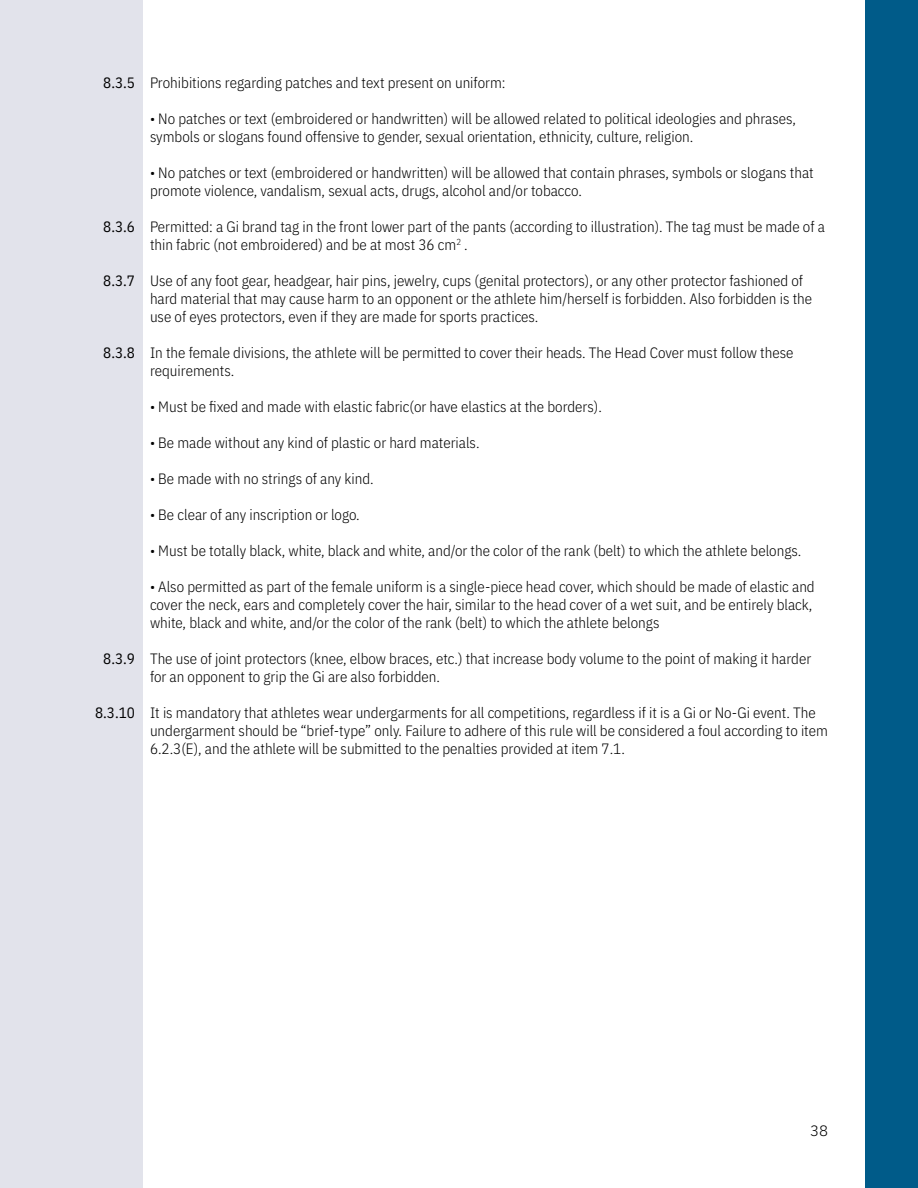
<style>
.page{position:relative;width:918px;height:1188px;background:#fff}
.page>*{position:absolute;margin:0;border:0;box-sizing:border-box;transform-origin:0 0}
.t1{font:300 15px/18px "IBM Plex Sans Cond";color:#000}
.t2{font:15px "IBM Plex Sans Cond";color:#000}
.t3{font:300 15px "IBM Plex Sans";color:#000}
</style>
<div class="page">
<div style="left:0;top:0;width:142px;height:1188px;background:#e2e3eb"></div>
<div style="left:866px;top:0;width:52px;height:1188px;background:#005b89"></div>
<p class="t2" style="left:103px;top:71px;width:33px">8.3.5</p>
<p class="t2" style="left:103px;top:215px;width:33px">8.3.6</p>
<p class="t2" style="left:103px;top:269px;width:33px">8.3.7</p>
<p class="t2" style="left:103px;top:341px;width:33px">8.3.8</p>
<p class="t2" style="left:103px;top:647px;width:33px">8.3.9</p>
<p class="t2" style="left:95px;top:701px;width:41px">8.3.10</p>
<p class="t1" style="left:150px;top:73px;width:357px">Prohibitions regarding patches and text present on uniform:</p>
<p class="t1" style="left:150px;top:109px;width:648px">• No patches or text (embroidered or handwritten) will be allowed related to political ideologies and phrases, symbols or slogans found offensive to gender, sexual orientation, ethnicity, culture, religion.</p>
<p class="t1" style="left:150px;top:163px;width:665px">• No patches or text (embroidered or handwritten) will be allowed that contain phrases, symbols or slogans that promote violence, vandalism, sexual acts, drugs, alcohol and/or tobacco.</p>
<p class="t1" style="left:150px;top:217px;width:676px">Permitted: a Gi brand tag in the front lower part of the pants (according to illustration). The tag must be made of a thin fabric (not embroidered) and be at most 36 cm<sup>2</sup> .</p>
<p class="t1" style="left:150px;top:271px;width:664px">Use of any foot gear, headgear, hair pins, jewelry, cups (genital protectors), or any other protector fashioned of hard material that may cause harm to an opponent or the athlete him/herself is forbidden. Also forbidden is the use of eyes protectors, even if they are made for sports practices.</p>
<p class="t1" style="left:150px;top:343px;width:645px">In the female divisions, the athlete will be permitted to cover their heads. The Head Cover must follow these requirements.</p>
<p class="t1" style="left:150px;top:397px;width:453px">• Must be fixed and made with elastic fabric(or have elastics at the borders).</p>
<p class="t1" style="left:150px;top:433px;width:331px">• Be made without any kind of plastic or hard materials.</p>
<p class="t1" style="left:150px;top:469px;width:225px">• Be made with no strings of any kind.</p>
<p class="t1" style="left:150px;top:505px;width:211px">• Be clear of any inscription or logo.</p>
<p class="t1" style="left:150px;top:541px;width:653px">• Must be totally black, white, black and white, and/or the color of the rank (belt) to which the athlete belongs.</p>
<p class="t1" style="left:150px;top:577px;width:666px">• Also permitted as part of the female uniform is a single-piece head cover, which should be made of elastic and cover the neck, ears and completely cover the hair, similar to the head cover of a wet suit, and be entirely black, white, black and white, and/or the color of the rank (belt) to which the athlete belongs</p>
<p class="t1" style="left:150px;top:649px;width:663px">The use of joint protectors (knee, elbow braces, etc.) that increase body volume to the point of making it harder for an opponent to grip the Gi are also forbidden.</p>
<p class="t1" style="left:150px;top:703px;width:679px">It is mandatory that athletes wear undergarments for all competitions, regardless if it is a Gi or No-Gi event. The undergarment should be “brief-type” only. Failure to adhere of this rule will be considered a foul according to item<br>6.2.3(E), and the athlete will be submitted to the penalties provided at item 7.1.</p>
<p class="t3" style="left:810px;top:1119px;width:19px">38</p>
</div>
